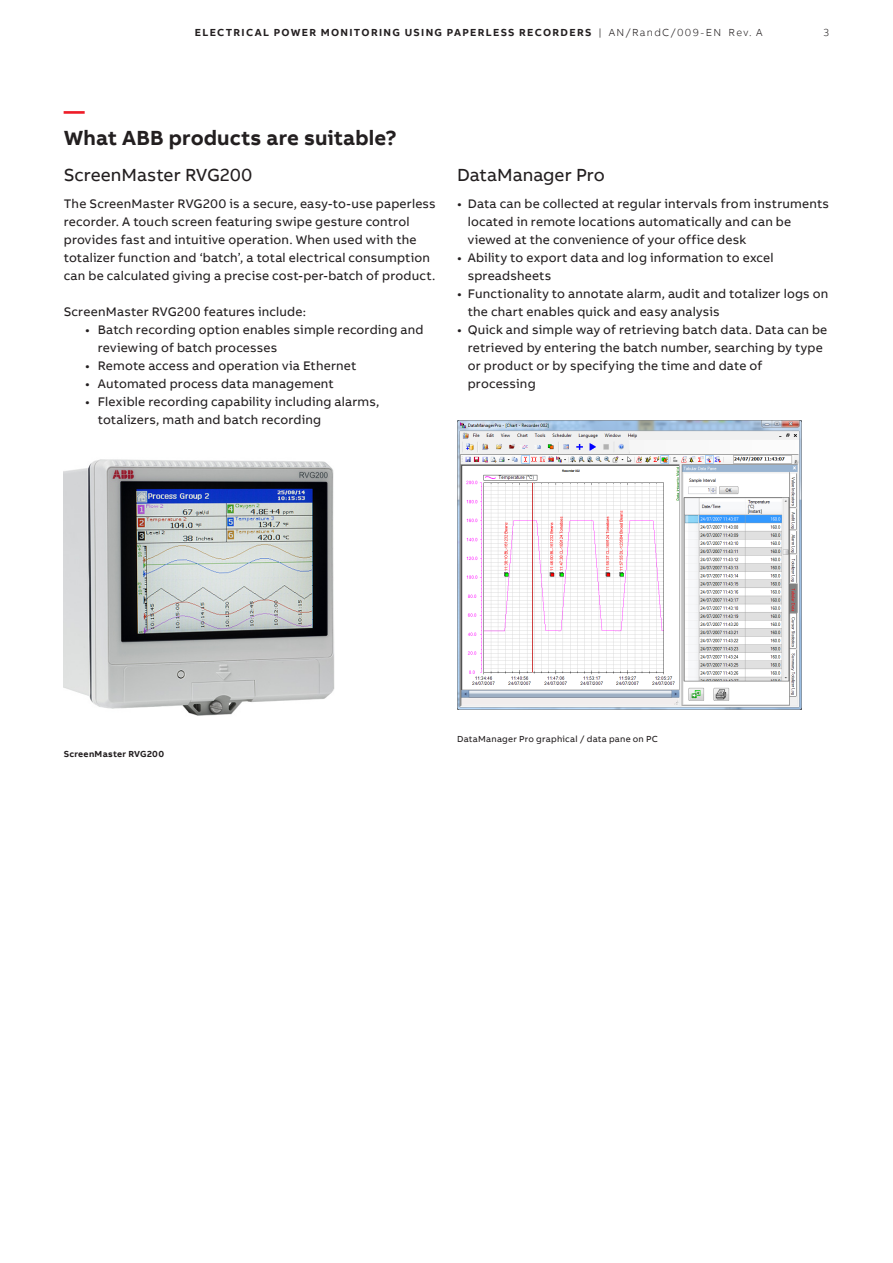
<style>
.page{position:relative;width:893px;height:1263px;background:#fff}
.page>*{position:absolute;margin:0;border:0;box-sizing:border-box;transform-origin:0 0}
.Heading_Lvl_1_Bold_1{font:700 21px "AB Bvoice";letter-spacing:.005em;color:#231f20}
.Body_text_8_5pt_12pt{font:700 21px "AB Bvoice";color:#ee1c28}
.Heading_Lvl_2_Reg_12{font:18px "AB Bvoice";color:#231f20}
.Body_text_8_5pt_12pt-2{font:12.75px/18px "AB Bvoice";letter-spacing:.015em;color:#231f20}
.t1{font:700 10.5px "AB Bvoice";letter-spacing:.125em;color:#231f20}
.Page_Number_Right_7p{font:300 10.5px "AB Bvoice";color:#231f20}
.Caption_6pt_8pt{font:9px "AB Bvoice";letter-spacing:.025em;color:#231f20}
.Caption_Figure_6pt_8{font:700 9px "AB Bvoice";letter-spacing:.03em;color:#231f20}
.s1{font-weight:300}
</style>
<div class="page">
<img style="left:64px;top:459px;width:271px;height:257px">
<img style="left:457px;top:420px;width:344px;height:290px">
<p class="t1" style="left:195px;top:25px;width:569px">ELECTRICAL POWER MONITORING USING PAPERLESS RECORDERS <span class="s1">| AN/RandC/009-EN Rev. A</span></p>
<p class="Page_Number_Right_7p" style="left:823px;top:26px;width:7px">3</p>
<p class="Body_text_8_5pt_12pt" style="left:64px;top:97px;width:22px">—</p>
<p class="Heading_Lvl_1_Bold_1" style="left:64px;top:124px;width:334px">What ABB products are suitable?</p>
<p class="Heading_Lvl_2_Reg_12" style="left:64px;top:164px;width:190px">ScreenMaster RVG200</p>
<p class="Body_text_8_5pt_12pt-2" style="left:64px;top:195px;width:373px">The ScreenMaster RVG200 is a secure, easy-to-use paperless recorder. A touch screen featuring swipe gesture control provides fast and intuitive operation. When used with the totalizer function and ‘batch’, a total electrical consumption can be calculated giving a precise cost-per-batch of product.</p>
<p class="Body_text_8_5pt_12pt-2" style="left:64px;top:303px;width:244px">ScreenMaster RVG200 features include:</p>
<p class="Body_text_8_5pt_12pt-2" style="left:98px;top:321px;width:327px;text-indent:-13px">• Batch recording option enables simple recording and reviewing of batch processes</p>
<p class="Body_text_8_5pt_12pt-2" style="left:85px;top:357px;width:273px">• Remote access and operation via Ethernet</p>
<p class="Body_text_8_5pt_12pt-2" style="left:85px;top:375px;width:250px">• Automated process data management</p>
<p class="Body_text_8_5pt_12pt-2" style="left:98px;top:393px;width:283px;text-indent:-13px">• Flexible recording capability including alarms, totalizers, math and batch recording</p>
<p class="Heading_Lvl_2_Reg_12" style="left:457px;top:164px;width:149px">DataManager Pro</p>
<p class="Body_text_8_5pt_12pt-2" style="left:468px;top:195px;width:363px;text-indent:-11px">• Data can be collected at regular intervals from instruments located in remote locations automatically and can be viewed at the convenience of your office desk</p>
<p class="Body_text_8_5pt_12pt-2" style="left:468px;top:249px;width:307px;text-indent:-11px">• Ability to export data and log information to excel spreadsheets</p>
<p class="Body_text_8_5pt_12pt-2" style="left:468px;top:285px;width:362px;text-indent:-11px">• Functionality to annotate alarm, audit and totalizer logs on the chart enables quick and easy analysis</p>
<p class="Body_text_8_5pt_12pt-2" style="left:468px;top:321px;width:361px;text-indent:-11px">• Quick and simple way of retrieving batch data. Data can be retrieved by entering the batch number, searching by type or product or by specifying the time and date of processing</p>
<p class="Caption_Figure_6pt_8" style="left:64px;top:748px;width:102px">ScreenMaster RVG200</p>
<p class="Caption_6pt_8pt" style="left:457px;top:733px;width:202px">DataManager Pro graphical / data pane on PC</p>
</div>
